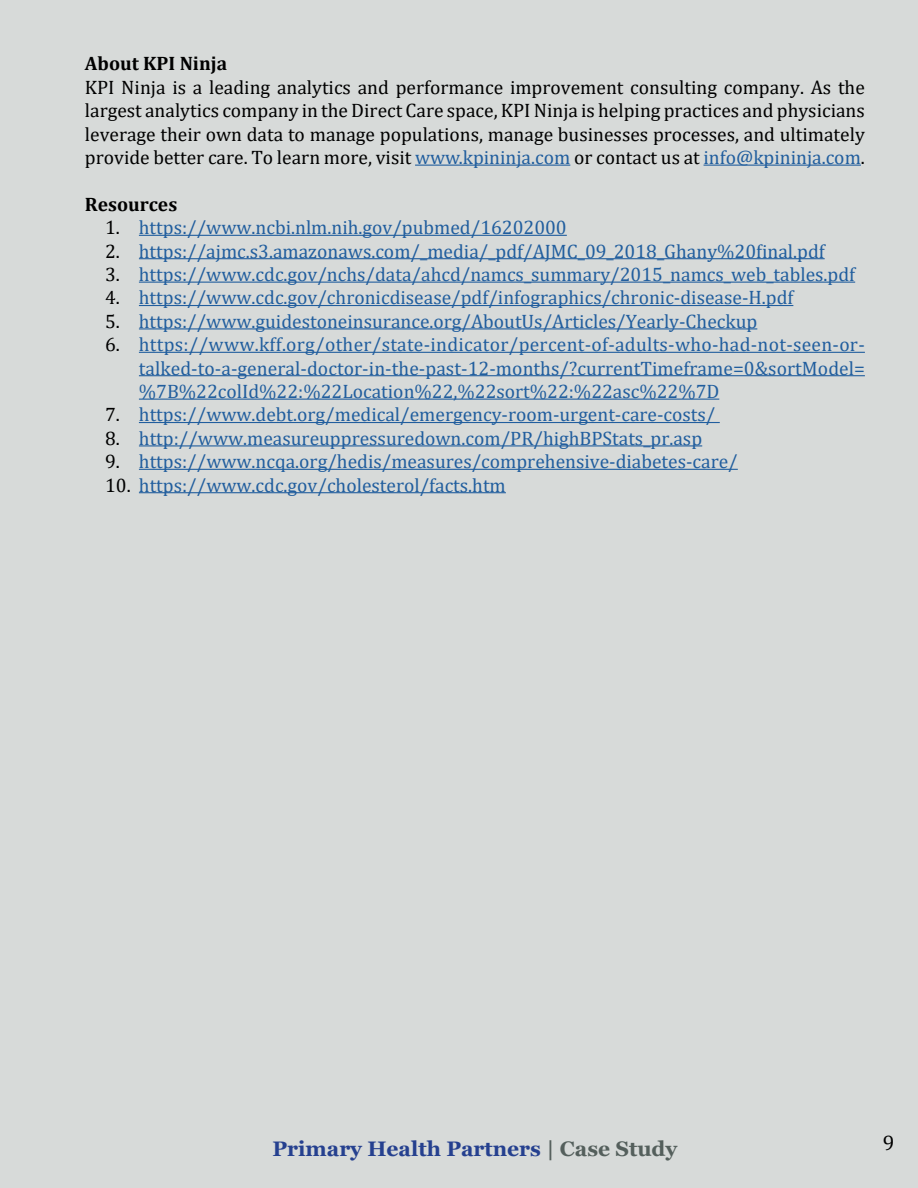
<style>
.page{position:relative;width:918px;height:1188px;background:#d7dad9}
.page>*{position:absolute;margin:0;border:0;box-sizing:border-box;transform-origin:0 0}
.t1{font:700 21px "Georgia";color:#25408f}
.t2{font:21px "Cambria";color:#000}
.t3{font:19.5px/23.4px "Cambria";color:#215e9e;text-align:justify}
.t4{font:19.5px/23.4px "Cambria";color:#000;text-align:justify}
.t5{font:700 19.5px "Cambria";color:#000}
.s1{color:#215e9e}
.s2{color:#000}
.s3{color:#545f5c}
</style>
<div class="page">
<hr style="left:415px;top:165px;width:155px;height:1px;background:#215e9e">
<hr style="left:704px;top:165px;width:157px;height:1px;background:#215e9e">
<hr style="left:139px;top:235px;width:428px;height:1px;background:#215e9e">
<hr style="left:139px;top:258px;width:686px;height:1px;background:#215e9e">
<hr style="left:139px;top:282px;width:716px;height:1px;background:#215e9e">
<hr style="left:139px;top:305px;width:654px;height:1px;background:#215e9e">
<hr style="left:139px;top:328px;width:618px;height:1px;background:#215e9e">
<hr style="left:139px;top:352px;width:726px;height:1px;background:#215e9e">
<hr style="left:139px;top:375px;width:726px;height:1px;background:#215e9e">
<hr style="left:139px;top:399px;width:580px;height:1px;background:#215e9e">
<hr style="left:139px;top:422px;width:581px;height:1px;background:#215e9e">
<hr style="left:139px;top:445px;width:563px;height:1px;background:#215e9e">
<hr style="left:139px;top:469px;width:599px;height:1px;background:#215e9e">
<hr style="left:139px;top:492px;width:367px;height:1px;background:#215e9e">
<p class="t5" style="left:85px;top:50px;width:144px">About KPI Ninja</p>
<p class="t4" style="left:85px;top:75px;width:782px">KPI Ninja is a leading analytics and performance improvement consulting company. As the largest analytics company in the Direct Care space, KPI Ninja is helping practices and physicians leverage their own data to manage populations, manage businesses processes, and ultimately provide better care. To learn more, visit <span class="s1">www.kpininja.com</span> or contact us at <span class="s1">info@kpininja.com</span>.</p>
<p class="t5" style="left:85px;top:190px;width:94px">Resources</p>
<p class="t3" style="left:105px;top:216px;width:463px"><span class="s2">1.</span> https://www.ncbi.nlm.nih.gov/pubmed/16202000</p>
<p class="t3" style="left:105px;top:239px;width:721px"><span class="s2">2.</span> https://ajmc.s3.amazonaws.com/_media/_pdf/AJMC_09_2018_Ghany%20final.pdf</p>
<p class="t3" style="left:105px;top:263px;width:752px"><span class="s2">3.</span> https://www.cdc.gov/nchs/data/ahcd/namcs_summary/2015_namcs_web_tables.pdf</p>
<p class="t3" style="left:105px;top:286px;width:690px"><span class="s2">4.</span> https://www.cdc.gov/chronicdisease/pdf/infographics/chronic-disease-H.pdf</p>
<p class="t3" style="left:105px;top:309px;width:654px"><span class="s2">5.</span> https://www.guidestoneinsurance.org/AboutUs/Articles/Yearly-Checkup</p>
<p class="t3" style="left:139px;top:333px;width:728px;text-indent:-34px"><span class="s2">6.</span> https://www.kff.org/other/state-indicator/percent-of-adults-who-had-not-seen-or&shy;talked-to-a-general-doctor-in-the-past-12-months/?currentTimeframe=0&amp;sortModel= %7B%22colId%22:%22Location%22,%22sort%22:%22asc%22%7D</p>
<p class="t3" style="left:105px;top:403px;width:612px"><span class="s2">7.</span> https://www.debt.org/medical/emergency-room-urgent-care-costs/</p>
<p class="t3" style="left:105px;top:426px;width:599px"><span class="s2">8.</span> http://www.measureuppressuredown.com/PR/highBPStats_pr.asp</p>
<p class="t3" style="left:105px;top:450px;width:634px"><span class="s2">9.</span> https://www.ncqa.org/hedis/measures/comprehensive-diabetes-care/</p>
<p class="t3" style="left:105px;top:473px;width:402px"><span class="s2">10.</span> https://www.cdc.gov/cholesterol/facts.htm</p>
<p class="t1" style="left:272px;top:1135px;width:406px">Primary Health Partners <span class="s3">| Case Study</span></p>
<p class="t2" style="left:883px;top:1131px;width:13px">9</p>
</div>
